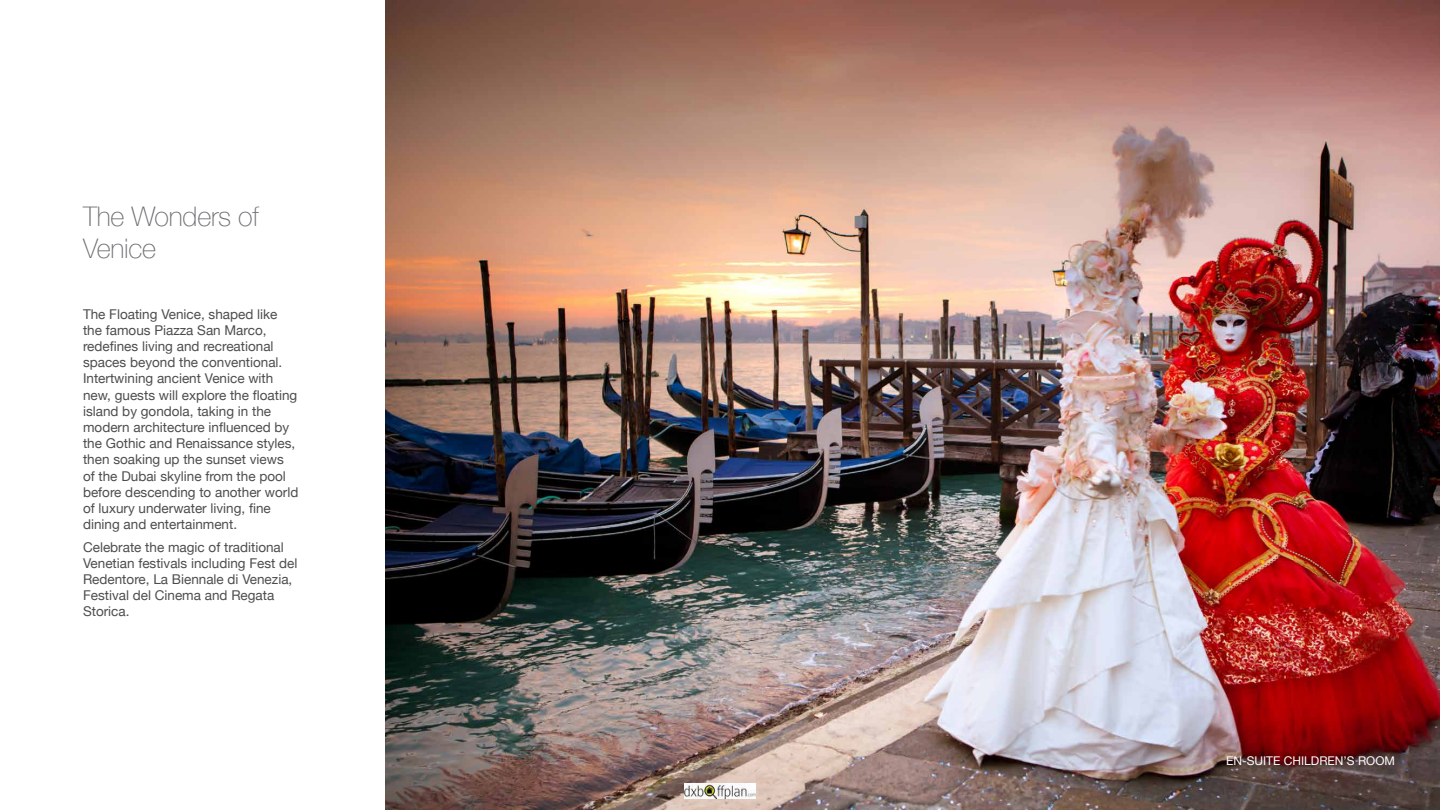
<style>
.page{position:relative;width:1440px;height:810px;background:#fff}
.page>*{position:absolute;margin:0;border:0;box-sizing:border-box;transform-origin:0 0}
.t1{font:100 27px/32.4px "Helvetica Neue";letter-spacing:-.01em;color:#6d6e71}
.t2{font:13.5px/16.2px "Helvetica Neue";color:#4d4d4d}
.t3{font:12px "Helvetica Neue";color:#fff}
</style>
<div class="page">
<img style="left:385px;top:0;width:1055px;height:810px">
<img style="left:684px;top:784px;width:72px;height:15px">
<h1 class="t1" style="left:83px;top:199px;width:177px">The Wonders of<br>Venice</h1>
<p class="t2" style="left:83px;top:306px;width:217px">The Floating Venice, shaped like the famous Piazza San Marco, redefines living and recreational spaces beyond the conventional.<br>Intertwining ancient Venice with new, guests will explore the floating island by gondola, taking in the modern architecture influenced by the Gothic and Renaissance styles, then soaking up the sunset views of the Dubai skyline from the pool before descending to another world of luxury underwater living, fine dining and entertainment.</p>
<p class="t2" style="left:83px;top:540px;width:216px">Celebrate the magic of traditional<br>Venetian festivals including Fest del<br>Redentore, La Biennale di Venezia,<br>Festival del Cinema and Regata<br>Storica.</p>
<p class="t3" style="left:1226px;top:752px;width:170px">EN-SUITE CHILDREN’S ROOM</p>
</div>
